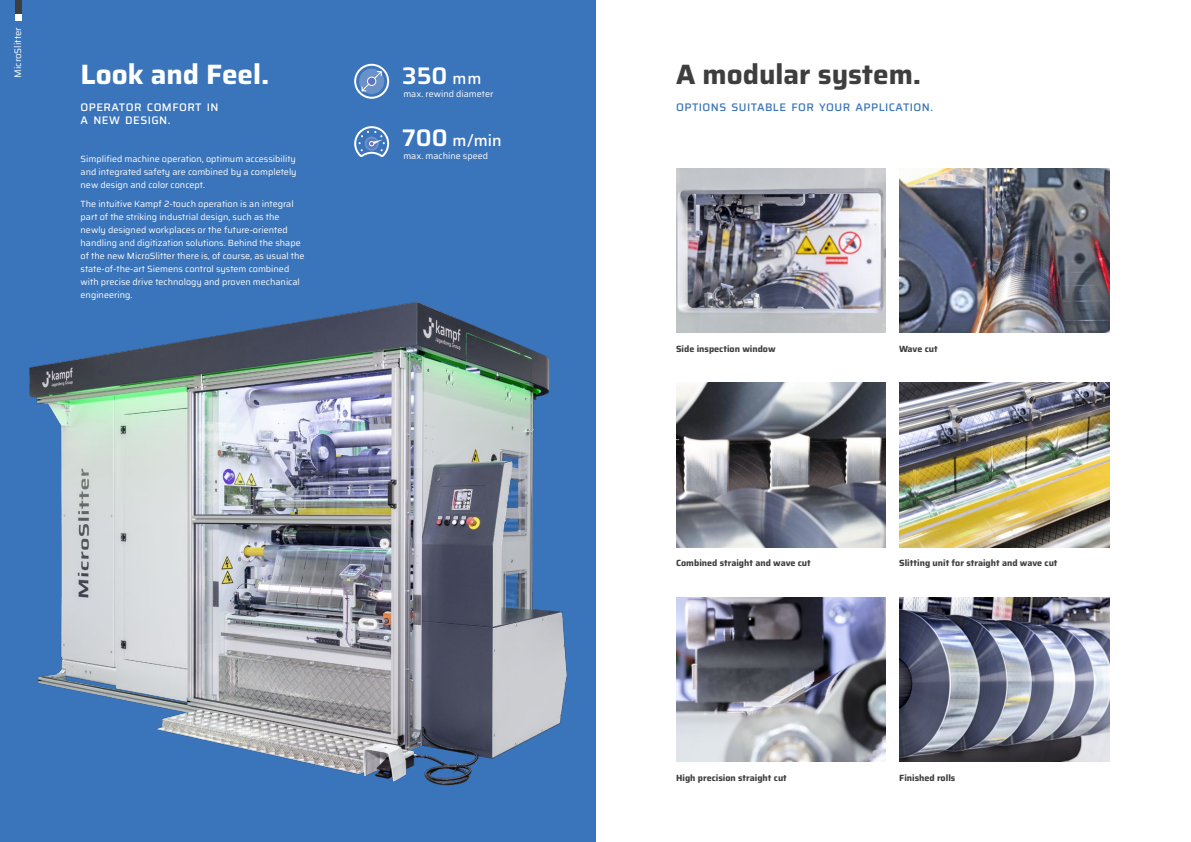
<style>
.page{position:relative;width:1191px;height:842px;background:#fff}
.page>*{position:absolute;margin:0;border:0;box-sizing:border-box;transform-origin:0 0}
.t1{font:700 28px "Saira";color:#3e3e3f}
.t2{font:700 28px "Saira";color:#fff}
.t3{font:600 24px "Saira";color:#fff}
.t4{font:500 16px "Saira";color:#fff}
.t5{font:500 11px "Saira";letter-spacing:.04em;color:#3a74ba}
.t6{font:500 11px/13px "Saira";letter-spacing:.04em;color:#fff}
.t7{font:9.5px "Saira";color:#fff}
.t8{font:9px/13px "Saira";color:#fff;text-align:justify}
.t9{font:700 9px "Saira";color:#3e3e3f}
.s1{font-weight:500;font-size:16px}
.s2{font-weight:600;font-size:24px}
</style>
<div class="page">
<div style="left:0;top:0;width:595px;height:842px;background:#3a74ba"></div>
<img style="left:676px;top:168px;width:210px;height:165px">
<img style="left:676px;top:597px;width:210px;height:165px">
<img style="left:899px;top:168px;width:210px;height:165px">
<img style="left:899px;top:383px;width:210px;height:164px">
<img style="left:899px;top:597px;width:210px;height:165px">
<div style="left:359px;top:69px;width:25px;height:25px;background:#6a92c9;border-radius:50%"></div>
<div style="left:354px;top:64px;width:35px;height:35px;border:2px solid #fff;border-radius:50%"></div>
<svg style="left:361px;top:70px;width:21px;height:22px"></svg>
<div style="left:367px;top:77px;width:9px;height:8px;background:#6175ba;border-radius:50%"></div>
<div style="left:367px;top:77px;width:9px;height:9px;border:1px solid #fff;border-radius:50%"></div>
<svg style="left:354px;top:126px;width:36px;height:31px"></svg>
<img style="left:29px;top:287px;width:567px;height:527px">
<img style="left:676px;top:383px;width:210px;height:164px">
<div style="left:15px;top:0;width:6px;height:14px;background:#3e3e3f"></div>
<div style="left:15px;top:14px;width:6px;height:7px;background:#fff"></div>
<p class="t7" style="left:10px;top:78px;width:52px;rotate:-90deg">MicroSlitter</p>
<h1 class="t2" style="left:81px;top:51px;width:190px">Look and Feel.</h1>
<h2 class="t3" style="left:402px;top:56px;width:81px">350 <span class="s1">mm</span></h2>
<p class="t6" style="left:81px;top:100px;width:139px">OPERATOR COMFORT IN<br>A NEW DESIGN.</p>
<p class="t8" style="left:81px;top:152px;width:218px">Simplified machine operation, optimum accessibility and integrated safety are combined by a completely new design and color concept.</p>
<p class="t8" style="left:81px;top:197px;width:225px;text-align:left">The intuitive Kampf 2-touch operation is an integral part of the striking industrial design, such as the newly designed workplaces or the future-oriented handling and digitization solutions. Behind the shape of the new MicroSlitter there is, of course, as usual the state-of-the-art Siemens control system combined with precise drive technology and proven mechanical engineering.</p>
<p class="t8" style="left:403px;top:87px;width:92px">max. rewind diameter</p>
<h3 class="t4" style="left:402px;top:127px;width:101px"><span class="s2">700</span> m/min</h3>
<p class="t8" style="left:403px;top:149px;width:86px">max. machine speed</p>
<h1 class="t1" style="left:676px;top:51px;width:246px">A modular system.</h1>
<p class="t5" style="left:676px;top:98px;width:258px">OPTIONS SUITABLE FOR YOUR APPLICATION.</p>
<p class="t9" style="left:676px;top:341px;width:101px">Side inspection window</p>
<p class="t9" style="left:899px;top:341px;width:40px">Wave cut</p>
<p class="t9" style="left:676px;top:555px;width:136px">Combined straight and wave cut</p>
<p class="t9" style="left:899px;top:555px;width:160px">Slitting unit for straight and wave cut</p>
<p class="t9" style="left:676px;top:770px;width:112px">High precision straight cut</p>
<p class="t9" style="left:899px;top:770px;width:58px">Finished rolls</p>
</div>
